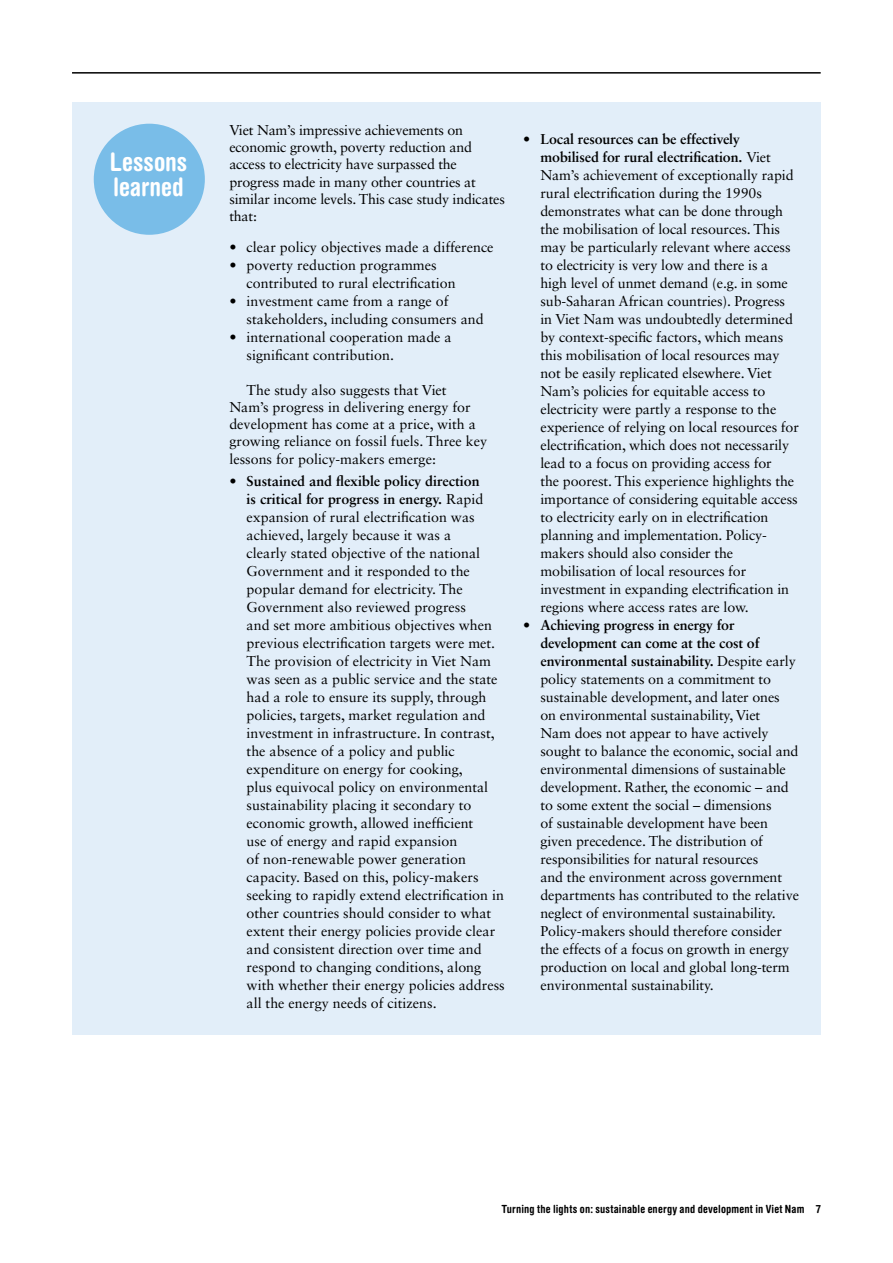
<style>
.page{position:relative;width:893px;height:1263px;background:#fff}
.page>*{position:absolute;margin:0;border:0;box-sizing:border-box;transform-origin:0 0}
.t1{font:700 condensed 25.5px/25.5px "Helvetica Rounded LT Std";color:#fff}
.t2{font:14.25px/18px "Sabon LT Std";letter-spacing:-.01em;color:#000}
.t3{font:700 condensed 11.25px "Helvetica Rounded LT Std";letter-spacing:.015em;color:#000}
.s1{font-weight:700}
</style>
<div class="page">
<hr style="left:72px;top:72px;width:749px;height:2px;background:#000">
<div style="left:72px;top:102px;width:749px;height:933px;background:#e2eef9"></div>
<div style="left:94px;top:124px;width:111px;height:111px;background:#79bde8;border-radius:50%"></div>
<h1 class="t1" style="left:110px;top:149px;width:79px">Lessons learned</h1>
<p class="t2" style="left:229px;top:121px;width:277px;line-height:17.2px">Viet Nam’s impressive achievements on economic growth, poverty reduction and access to electricity have surpassed the progress made in many other countries at similar income levels. This case study indicates that:</p>
<p class="t2" style="left:229px;top:238px;width:266px"><span class="s1">•</span> clear policy objectives made a difference</p>
<p class="t2" style="left:247px;top:256px;width:211px;text-indent:-17px"><span class="s1">•</span> poverty reduction programmes contributed to rural electrification</p>
<p class="t2" style="left:247px;top:292px;width:239px;text-indent:-17px"><span class="s1">•</span> investment came from a range of stakeholders, including consumers and</p>
<p class="t2" style="left:247px;top:328px;width:207px;text-indent:-17px"><span class="s1">•</span> international cooperation made a significant contribution.</p>
<p class="t2" style="left:229px;top:381px;width:259px;line-height:17.2px;text-indent:17px">The study also suggests that Viet Nam’s progress in delivering energy for development has come at a price, with a growing reliance on fossil fuels. Three key lessons for policy-makers emerge:</p>
<p class="t2" style="left:247px;top:472px;width:260px;text-indent:-17px"><span class="s1">• Sustained and flexible policy direction<br>is critical for progress in energy.</span> Rapid expansion of rural electrification was achieved, largely because it was a<br>clearly stated objective of the national Government and it responded to the popular demand for electricity. The Government also reviewed progress<br>and set more ambitious objectives when previous electrification targets were met.<br>The provision of electricity in Viet Nam was seen as a public service and the state had a role to ensure its supply, through policies, targets, market regulation and investment in infrastructure. In contrast, the absence of a policy and public expenditure on energy for cooking,<br>plus equivocal policy on environmental sustainability placing it secondary to economic growth, allowed inefficient<br>use of energy and rapid expansion<br>of non-renewable power generation capacity. Based on this, policy-makers seeking to rapidly extend electrification in other countries should consider to what extent their energy policies provide clear and consistent direction over time and respond to changing conditions, along with whether their energy policies address all the energy needs of citizens.</p>
<p class="t2" style="left:540px;top:130px;width:260px;text-indent:-17px"><span class="s1">• Local resources can be effectively mobilised for rural electrification.</span> Viet Nam’s achievement of exceptionally rapid rural electrification during the 1990s demonstrates what can be done through the mobilisation of local resources. This may be particularly relevant where access to electricity is very low and there is a<br>high level of unmet demand (e.g. in some sub-Saharan African countries). Progress in Viet Nam was undoubtedly determined by context-specific factors, which means this mobilisation of local resources may not be easily replicated elsewhere. Viet Nam’s policies for equitable access to electricity were partly a response to the experience of relying on local resources for electrification, which does not necessarily lead to a focus on providing access for<br>the poorest. This experience highlights the importance of considering equitable access to electricity early on in electrification planning and implementation. Policy&shy;makers should also consider the mobilisation of local resources for investment in expanding electrification in regions where access rates are low.</p>
<p class="t2" style="left:540px;top:616px;width:260px;text-indent:-17px"><span class="s1">• Achieving progress in energy for development can come at the cost of environmental sustainability.</span> Despite early policy statements on a commitment to sustainable development, and later ones on environmental sustainability, Viet<br>Nam does not appear to have actively sought to balance the economic, social and environmental dimensions of sustainable development. Rather, the economic – and to some extent the social – dimensions<br>of sustainable development have been given precedence. The distribution of responsibilities for natural resources<br>and the environment across government departments has contributed to the relative neglect of environmental sustainability.<br>Policy-makers should therefore consider the effects of a focus on growth in energy production on local and global long-term environmental sustainability.</p>
<p class="t3" style="left:501px;top:1202px;width:321px">Turning the lights on: sustainable energy and development in Viet Nam 7</p>
</div>
